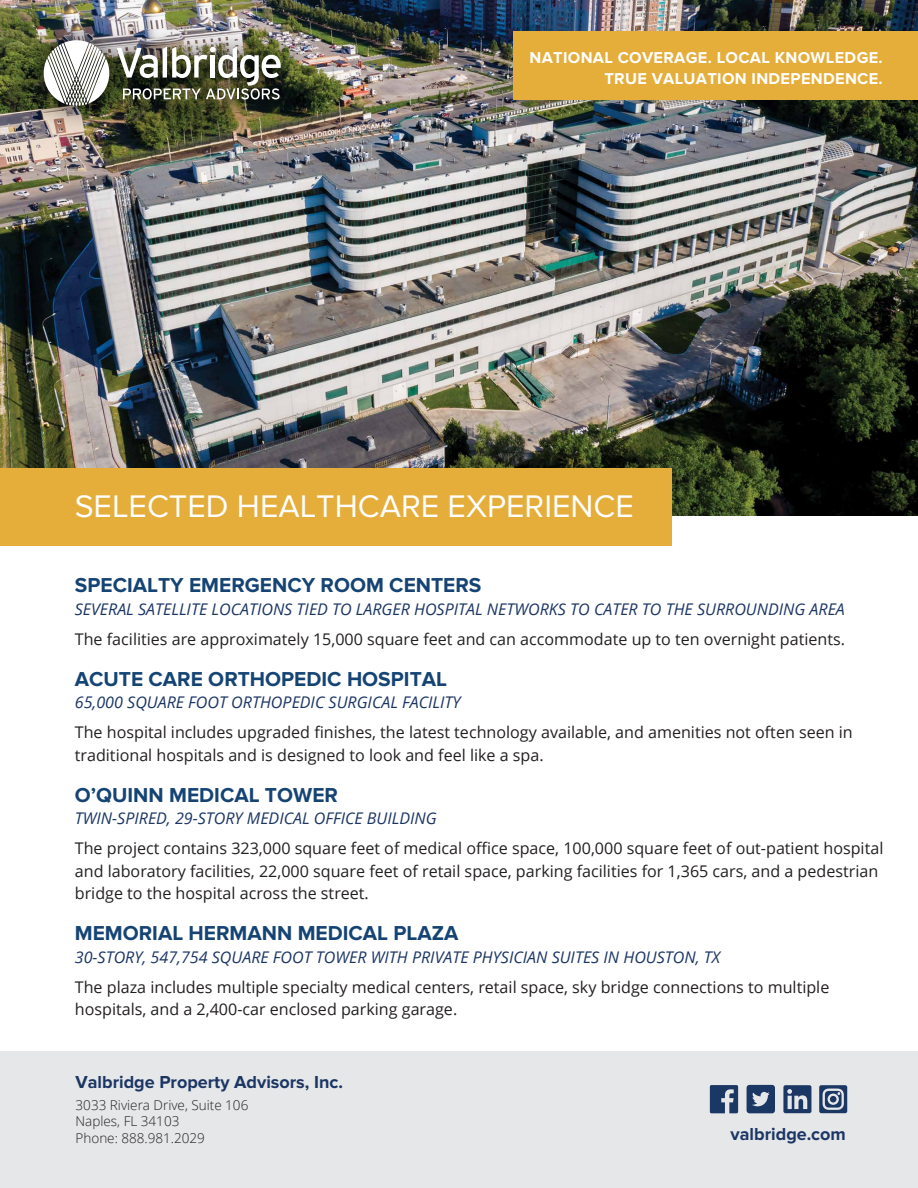
<style>
.page{position:relative;width:918px;height:1188px;background:#fff}
.page>*{position:absolute;margin:0;border:0;box-sizing:border-box;transform-origin:0 0}
.t1{font:32.4px "Proxima Nova";color:#fff}
.t2{font:700 21px "Proxima Nova";color:#154474}
.t3{font:700 18px "Proxima Nova";color:#1c3664}
.t4{font:700 16.35px/21px "Proxima Nova";letter-spacing:.02em;color:#fff;text-align:right}
.t5{font:16.05px/22.5px "Open Sans";color:#231f20}
.t6{font:italic 16.05px "Open Sans";color:#1c3664}
.t7{font:300 13.5px/16.5px "Open Sans";color:#231f20}
</style>
<div class="page">
<img style="left:0;top:0;width:918px;height:516px">
<div style="left:513px;top:32px;width:405px;height:68px;background:#e5ad39"></div>
<div style="left:0;top:468px;width:672px;height:78px;background:#e5ad39"></div>
<div style="left:0;top:1052px;width:918px;height:136px;background:#e6e7e8"></div>
<img style="left:11px;top:6px;width:303px;height:133px">
<svg style="left:44px;top:40px;width:65px;height:67px"></svg>
<img style="left:116px;top:47px;width:165px;height:52px">
<svg style="left:710px;top:1085px;width:28px;height:28px"></svg>
<svg style="left:783px;top:1085px;width:28px;height:28px"></svg>
<svg style="left:747px;top:1085px;width:28px;height:28px"></svg>
<svg style="left:819px;top:1085px;width:28px;height:28px"></svg>
<p class="t4" style="left:530px;top:47px;width:355px">NATIONAL COVERAGE. LOCAL KNOWLEDGE.<br>TRUE VALUATION INDEPENDENCE.</p>
<h1 class="t1" style="left:75px;top:488px;width:561px">SELECTED HEALTHCARE EXPERIENCE</h1>
<h2 class="t2" style="left:75px;top:573px;width:408px">SPECIALTY EMERGENCY ROOM CENTERS</h2>
<p class="t6" style="left:75px;top:598px;width:772px">SEVERAL SATELLITE LOCATIONS TIED TO LARGER HOSPITAL NETWORKS TO CATER TO THE SURROUNDING AREA</p>
<p class="t5" style="left:75px;top:627px;width:772px">The facilities are approximately 15,000 square feet and can accommodate up to ten overnight patients.</p>
<h2 class="t2" style="left:75px;top:666px;width:374px">ACUTE CARE ORTHOPEDIC HOSPITAL</h2>
<p class="t6" style="left:75px;top:691px;width:387px">65,000 SQUARE FOOT ORTHOPEDIC SURGICAL FACILITY</p>
<p class="t5" style="left:75px;top:721px;width:780px">The hospital includes upgraded finishes, the latest technology available, and amenities not often seen in traditional hospitals and is designed to look and feel like a spa.</p>
<h2 class="t2" style="left:75px;top:782px;width:265px">O’QUINN MEDICAL TOWER</h2>
<p class="t6" style="left:75px;top:807px;width:363px">TWIN-SPIRED, 29-STORY MEDICAL OFFICE BUILDING</p>
<p class="t5" style="left:75px;top:837px;width:810px">The project contains 323,000 square feet of medical office space, 100,000 square feet of out-patient hospital and laboratory facilities, 22,000 square feet of retail space, parking facilities for 1,365 cars, and a pedestrian bridge to the hospital across the street.</p>
<h2 class="t2" style="left:75px;top:921px;width:385px">MEMORIAL HERMANN MEDICAL PLAZA</h2>
<p class="t6" style="left:75px;top:946px;width:647px">30-STORY, 547,754 SQUARE FOOT TOWER WITH PRIVATE PHYSICIAN SUITES IN HOUSTON, TX</p>
<p class="t5" style="left:75px;top:975px;width:756px">The plaza includes multiple specialty medical centers, retail space, sky bridge connections to multiple hospitals, and a 2,400-car enclosed parking garage.</p>
<p class="t3" style="left:75px;top:1071px;width:269px">Valbridge Property Advisors, Inc.</p>
<p class="t7" style="left:76px;top:1096px;width:174px">3033 Riviera Drive, Suite 106<br>Naples, FL 34103<br>Phone: 888.981.2029</p>
<p class="t3" style="left:731px;top:1124px;width:117px">valbridge.com</p>
</div>
